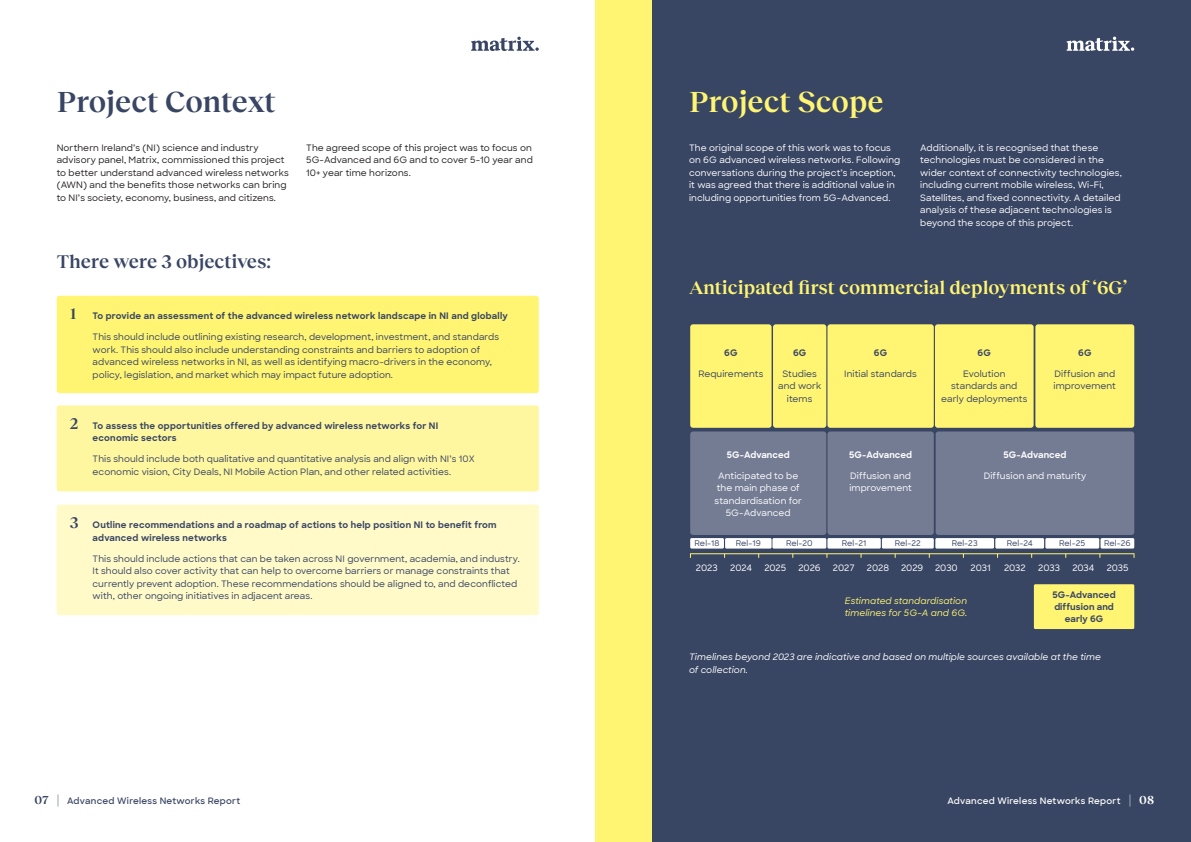
<style>
.page{position:relative;width:1191px;height:842px;background:#fff}
.page>*{position:absolute;margin:0;border:0;box-sizing:border-box;transform-origin:0 0}
.t1{font:600 30px "Reckless Neue";color:#384563}
.t2{font:600 30px "Reckless Neue";color:#fff573}
.t3{font:600 19px "Reckless Neue";color:#fff573}
.t4{font:600 19px "Reckless Neue";letter-spacing:-.005em;color:#384563}
.t5{font:500 9px/12.5px "Sharp Sans";letter-spacing:.01em;color:#384563}
.t6{font:500 9px/12.5px "Sharp Sans";letter-spacing:.01em;color:#fff}
.t7{font:500 9px/12.5px "Sharp Sans";letter-spacing:.01em;color:#231f20}
.t8{font:700 9px/12.5px "Sharp Sans";letter-spacing:.025em;color:#384563}
.t9{font:italic 500 9px/12.5px "Sharp Sans";letter-spacing:.01em;color:#fff}
.t10{font:italic 500 9px/12px "Sharp Sans";letter-spacing:.01em;color:#fff573}
.t11{font:600 9px "Sharp Sans";letter-spacing:.03em;color:#384563}
.t12{font:600 9px "Sharp Sans";letter-spacing:.03em;color:#fff}
.t13{font:700 9px "Sharp Sans";letter-spacing:.01em;color:#fff}
.t14{font:500 8px "Sharp Sans";letter-spacing:.005em;color:#384563}
.s1{font-family:"Reckless Neue";font-weight:600;font-size:16px}
.s2{font-family:"Reckless Neue";font-size:12px}
</style>
<div class="page">
<div style="left:595px;top:0;width:596px;height:842px;background:#384563"></div>
<div style="left:595px;top:0;width:57px;height:842px;background:#fff573"></div>
<svg style="left:1066px;top:37px;width:68px;height:14px"></svg>
<svg style="left:471px;top:37px;width:68px;height:14px"></svg>
<div style="left:57px;top:296px;width:482px;height:97px;background:#fff573;border-radius:3px"></div>
<div style="left:57px;top:405px;width:482px;height:86px;background:#fff79f;border-radius:3px"></div>
<div style="left:57px;top:505px;width:482px;height:110px;background:#fffac8;border-radius:3px"></div>
<hr style="left:690px;top:553px;width:444px;height:1px;background:#fff573">
<div style="left:690px;top:538px;width:34px;height:11px;background:#fff"></div>
<div style="left:725px;top:538px;width:46px;height:11px;background:#fff"></div>
<div style="left:690px;top:324px;width:81px;height:104px;background:#fff573;border-radius:3px"></div>
<div style="left:772px;top:538px;width:54px;height:11px;background:#fff"></div>
<div style="left:773px;top:324px;width:53px;height:104px;background:#fff573;border-radius:3px"></div>
<div style="left:827px;top:538px;width:53px;height:11px;background:#fff"></div>
<div style="left:882px;top:538px;width:51px;height:11px;background:#fff"></div>
<div style="left:935px;top:538px;width:59px;height:11px;background:#fff"></div>
<div style="left:995px;top:538px;width:49px;height:11px;background:#fff"></div>
<div style="left:1034px;top:584px;width:100px;height:45px;background:#fff573"></div>
<div style="left:1045px;top:538px;width:54px;height:11px;background:#fff"></div>
<div style="left:1100px;top:538px;width:34px;height:11px;background:#fff"></div>
<div style="left:690px;top:431px;width:136px;height:104px;background:#747c94;border-radius:3px"></div>
<div style="left:827px;top:431px;width:106px;height:104px;background:#747c94;border-radius:3px"></div>
<div style="left:827px;top:324px;width:106px;height:104px;background:#fff573;border-radius:3px"></div>
<div style="left:935px;top:324px;width:98px;height:104px;background:#fff573;border-radius:3px"></div>
<div style="left:1035px;top:324px;width:99px;height:104px;background:#fff573;border-radius:3px"></div>
<div style="left:935px;top:431px;width:199px;height:104px;background:#747c94;border-radius:3px"></div>
<h1 class="t1" style="left:57px;top:80px;width:220px">Project Context</h1>
<p class="t7" style="left:57px;top:141px;width:233px">Northern Ireland’s (NI) science and industry advisory panel, Matrix, commissioned this project to better understand advanced wireless networks (AWN) and the benefits those networks can bring to NI’s society, economy, business, and citizens.</p>
<p class="t7" style="left:306px;top:141px;width:228px;text-align:justify">The agreed scope of this project was to focus on 5G-Advanced and 6G and to cover 5-10 year and 10+ year time horizons.</p>
<p class="t6" style="left:689px;top:141px;width:213px">The original scope of this work was to focus on 6G advanced wireless networks. Following conversations during the project’s inception, it was agreed that there is additional value in including opportunities from 5G-Advanced.</p>
<p class="t6" style="left:920px;top:141px;width:203px">Additionally, it is recognised that these technologies must be considered in the wider context of connectivity technologies, including current mobile wireless, Wi-Fi, Satellites, and fixed connectivity. A detailed analysis of these adjacent technologies is beyond the scope of this project.</p>
<h1 class="t2" style="left:689px;top:80px;width:196px">Project Scope</h1>
<h2 class="t4" style="left:57px;top:248px;width:216px">There were 3 objectives:</h2>
<p class="t8" style="left:70px;top:309px;width:439px"><span class="s1">1</span> To provide an assessment of the advanced wireless network landscape in NI and globally</p>
<p class="t5" style="left:93px;top:330px;width:408px">This should include outlining existing research, development, investment, and standards work. This should also include understanding constraints and barriers to adoption of advanced wireless networks in NI, as well as identifying macro-drivers in the economy, policy, legislation, and market which may impact future adoption.</p>
<p class="t8" style="left:93px;top:419px;width:347px;text-indent:-23px"><span class="s1">2</span> To assess the opportunities offered by advanced wireless networks for NI economic sectors</p>
<p class="t5" style="left:93px;top:452px;width:383px">This should include both qualitative and quantitative analysis and align with NI’s 10X economic vision, City Deals, NI Mobile Action Plan, and other related activities.</p>
<p class="t8" style="left:93px;top:518px;width:405px;text-indent:-23px"><span class="s1">3</span> Outline recommendations and a roadmap of actions to help position NI to benefit from advanced wireless networks</p>
<p class="t5" style="left:93px;top:552px;width:428px">This should include actions that can be taken across NI government, academia, and industry.<br>It should also cover activity that can help to overcome barriers or manage constraints that currently prevent adoption. These recommendations should be aligned to, and deconflicted with, other ongoing initiatives in adjacent areas.</p>
<h2 class="t3" style="left:689px;top:274px;width:440px">Anticipated first commercial deployments of ‘6G’</h2>
<p class="t8" style="left:724px;top:346px;width:15px">6G</p>
<p class="t5" style="left:698px;top:367px;width:66px">Requirements</p>
<p class="t8" style="left:793px;top:346px;width:15px">6G</p>
<p class="t5" style="left:778px;top:367px;width:45px;text-align:center">Studies and work items</p>
<p class="t13" style="left:726px;top:448px;width:65px">5G-Advanced</p>
<p class="t6" style="left:714px;top:469px;width:89px;text-align:center">Anticipated to be the main phase of standardisation for<br>5G-Advanced</p>
<p class="t8" style="left:874px;top:346px;width:15px">6G</p>
<p class="t5" style="left:844px;top:367px;width:74px">Initial standards</p>
<p class="t13" style="left:849px;top:448px;width:65px">5G-Advanced</p>
<p class="t6" style="left:849px;top:469px;width:64px">Diffusion and improvement</p>
<p class="t8" style="left:977px;top:346px;width:15px">6G</p>
<p class="t5" style="left:941px;top:367px;width:88px;text-align:center">Evolution standards and early deployments</p>
<p class="t8" style="left:1078px;top:346px;width:15px">6G</p>
<p class="t5" style="left:1053px;top:367px;width:64px">Diffusion and improvement</p>
<p class="t13" style="left:1003px;top:448px;width:65px">5G-Advanced</p>
<p class="t6" style="left:983px;top:469px;width:104px">Diffusion and maturity</p>
<p class="t14" style="left:694px;top:537px;width:26px">Rel-18</p>
<p class="t14" style="left:736px;top:537px;width:26px">Rel-19</p>
<p class="t14" style="left:786px;top:537px;width:28px">Rel-20</p>
<p class="t14" style="left:842px;top:537px;width:26px">Rel-21</p>
<p class="t14" style="left:895px;top:537px;width:27px">Rel-22</p>
<p class="t14" style="left:951px;top:537px;width:28px">Rel-23</p>
<p class="t14" style="left:1006px;top:537px;width:27px">Rel-24</p>
<p class="t14" style="left:1059px;top:537px;width:28px">Rel-25</p>
<p class="t14" style="left:1104px;top:537px;width:28px">Rel-26</p>
<p class="t6" style="left:696px;top:561px;width:23px">2023</p>
<p class="t6" style="left:730px;top:561px;width:23px">2024</p>
<p class="t6" style="left:764px;top:561px;width:23px">2025</p>
<p class="t6" style="left:798px;top:561px;width:24px">2026</p>
<p class="t6" style="left:833px;top:561px;width:23px">2027</p>
<p class="t6" style="left:867px;top:561px;width:24px">2028</p>
<p class="t6" style="left:901px;top:561px;width:24px">2029</p>
<p class="t6" style="left:935px;top:561px;width:24px">2030</p>
<p class="t6" style="left:970px;top:561px;width:22px">2031</p>
<p class="t6" style="left:1004px;top:561px;width:23px">2032</p>
<p class="t6" style="left:1038px;top:561px;width:23px">2033</p>
<p class="t6" style="left:1072px;top:561px;width:24px">2034</p>
<p class="t6" style="left:1106px;top:561px;width:23px">2035</p>
<p class="t10" style="left:844px;top:595px;width:124px">Estimated standardisation timelines for 5G-A and 6G.</p>
<p class="t8" style="left:1052px;top:588px;width:65px;line-height:12px;text-align:center">5G-Advanced diffusion and early 6G</p>
<p class="t9" style="left:689px;top:650px;width:413px">Timelines beyond 2023 are indicative and based on multiple sources available at the time of collection.</p>
<p class="t11" style="left:35px;top:794px;width:207px"><span class="s2">07 |</span> Advanced Wireless Networks Report</p>
<p class="t12" style="left:947px;top:794px;width:208px">Advanced Wireless Networks Report <span class="s2">| 08</span></p>
</div>
